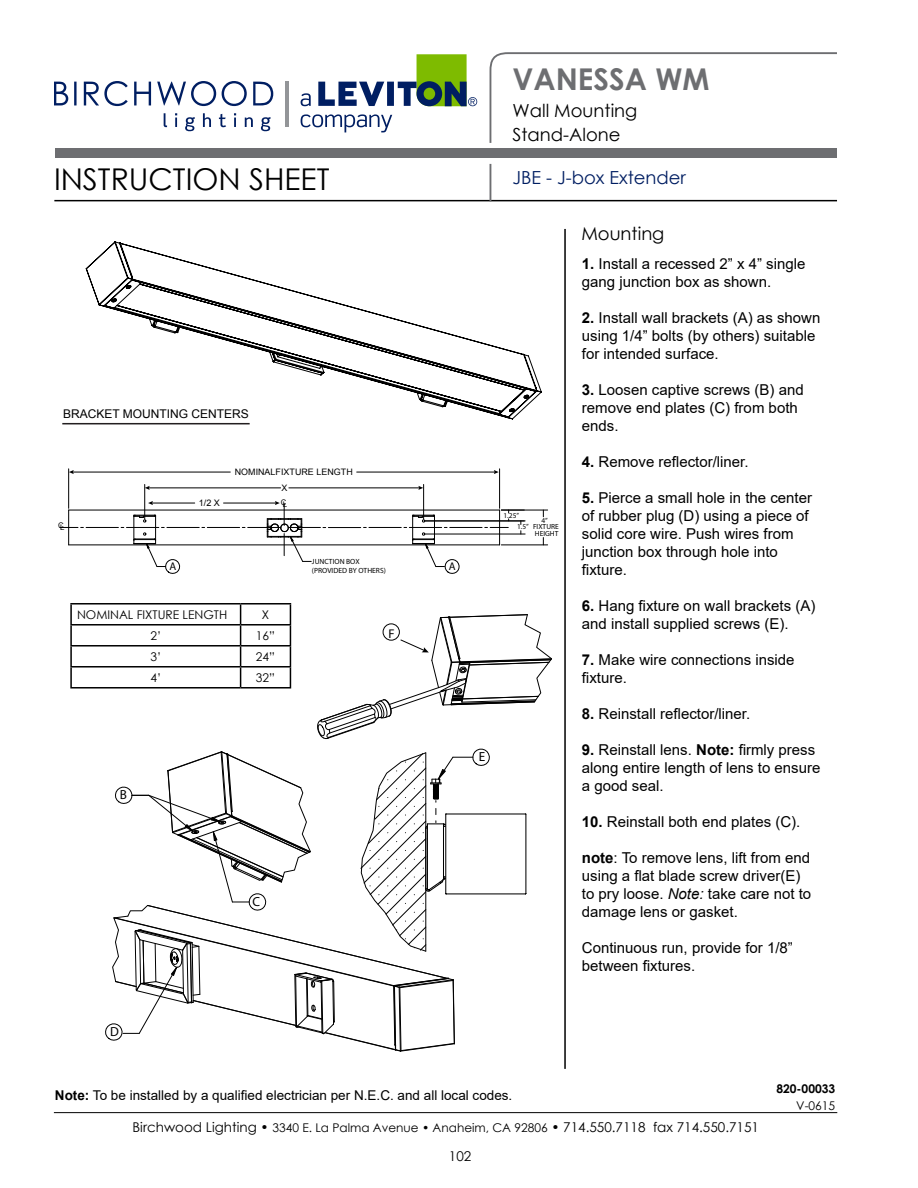
<style>
.page{position:relative;width:918px;height:1188px;background:#fff}
.page>*{position:absolute;margin:0;border:0;box-sizing:border-box;transform-origin:0 0}
.t1{font:30px "Century Gothic";color:#000}
.t2{font:700 30px "Century Gothic";color:#6d6e71}
.t3{font:18px/24px "Century Gothic";color:#000}
.t4{font:18px "Century Gothic";color:#001e62}
.t5{font:15px/18px "Arial";color:#000}
.t6{font:13.5px "Century Gothic";color:#000}
.t7{font:13.5px "Arial";color:#000}
.t8{font:13.2px "Myriad Pro";color:#000}
.t9{font:12.75px "Myriad Pro";color:#000}
.t10{font:12px "Century Gothic";color:#000}
.t11{font:12px "Arial";color:#000}
.t12{font:700 12px "Century Gothic";color:#000}
.t13{font:11.1px "Myriad Pro";color:#000}
.t14{font:9px "Arial";color:#000}
.t15{font:8.85px "Arial";letter-spacing:.005em;color:#000}
.t16{font:7.65px "Arial";color:#000}
.t17{font:7.5px/9px "Myriad Pro";color:#000}
.t18{font:7.35px/6.9px "Myriad Pro";color:#000;text-align:center}
.s1{font-weight:700}
.s2{font-style:italic}
.s3{font-size:12px}
</style>
<div class="page">
<hr style="left:54px;top:1112px;width:783px;height:1px;background:#000">
<svg style="left:301px;top:54px;width:176px;height:78px"></svg>
<hr style="left:285px;top:82px;width:3px;height:45px;background:#939598">
<svg style="left:54px;top:81px;width:219px;height:50px"></svg>
<div style="left:55px;top:148px;width:782px;height:9px;background:#6d6e71"></div>
<hr style="left:54px;top:200px;width:783px;height:1px;background:#000">
<svg style="left:489px;top:52px;width:348px;height:150px"></svg>
<hr style="left:446px;top:813px;width:79px;height:2px;background:#000">
<hr style="left:525px;top:814px;width:1px;height:80px;background:#000">
<hr style="left:446px;top:893px;width:79px;height:1px;background:#000">
<hr style="left:499px;top:510px;width:1px;height:35px;background:#000">
<hr style="left:68px;top:510px;width:1px;height:35px;background:#000">
<hr style="left:69px;top:545px;width:431px;height:1px;background:#000">
<hr style="left:69px;top:510px;width:431px;height:1px;background:#000">
<hr style="left:68px;top:469px;width:1px;height:39px;background:#000">
<hr style="left:499px;top:469px;width:1px;height:39px;background:#000">
<hr style="left:501px;top:510px;width:47px;height:1px;background:#000">
<hr style="left:501px;top:545px;width:47px;height:1px;background:#000">
<svg style="left:501px;top:510px;width:23px;height:3px"></svg>
<svg style="left:485px;top:527px;width:23px;height:1px"></svg>
<hr style="left:450px;top:527px;width:32px;height:1px;background:#000">
<hr style="left:369px;top:527px;width:32px;height:1px;background:#000">
<hr style="left:288px;top:527px;width:32px;height:1px;background:#000">
<hr style="left:248px;top:527px;width:32px;height:1px;background:#000">
<hr style="left:207px;top:527px;width:33px;height:1px;background:#000">
<hr style="left:167px;top:527px;width:32px;height:1px;background:#000">
<hr style="left:126px;top:527px;width:33px;height:1px;background:#000">
<hr style="left:86px;top:527px;width:32px;height:1px;background:#000">
<svg style="left:60px;top:527px;width:23px;height:1px"></svg>
<hr style="left:144px;top:484px;width:1px;height:35px;background:#000">
<hr style="left:423px;top:484px;width:1px;height:35px;background:#000">
<hr style="left:425px;top:521px;width:100px;height:1px;background:#000">
<hr style="left:425px;top:534px;width:100px;height:1px;background:#000">
<svg style="left:404px;top:515px;width:55px;height:59px"></svg>
<svg style="left:133px;top:515px;width:47px;height:59px"></svg>
<hr style="left:62px;top:423px;width:188px;height:1px;background:#231f20">
<svg style="left:85px;top:241px;width:457px;height:179px"></svg>
<svg style="left:105px;top:749px;width:385px;height:303px"></svg>
<hr style="left:328px;top:527px;width:33px;height:1px;background:#000">
<hr style="left:72px;top:472px;width:158px;height:1px;background:#000">
<svg style="left:69px;top:470px;width:5px;height:4px"></svg>
<hr style="left:357px;top:472px;width:138px;height:1px;background:#000">
<svg style="left:494px;top:470px;width:5px;height:4px"></svg>
<hr style="left:148px;top:488px;width:133px;height:1px;background:#000">
<svg style="left:145px;top:486px;width:5px;height:4px"></svg>
<hr style="left:289px;top:488px;width:131px;height:1px;background:#000">
<svg style="left:418px;top:486px;width:5px;height:4px"></svg>
<hr style="left:151px;top:503px;width:44px;height:1px;background:#000">
<svg style="left:148px;top:501px;width:5px;height:4px"></svg>
<hr style="left:224px;top:503px;width:52px;height:1px;background:#000">
<svg style="left:267px;top:501px;width:44px;height:61px"></svg>
<svg style="left:317px;top:614px;width:235px;height:125px"></svg>
<hr style="left:564px;top:229px;width:2px;height:840px;background:#000">
<hr style="left:70px;top:603px;width:171px;height:2px;background:#000">
<hr style="left:241px;top:603px;width:50px;height:2px;background:#000">
<hr style="left:70px;top:624px;width:171px;height:2px;background:#000">
<hr style="left:241px;top:624px;width:50px;height:2px;background:#000">
<hr style="left:70px;top:645px;width:171px;height:2px;background:#000">
<hr style="left:241px;top:645px;width:50px;height:2px;background:#000">
<hr style="left:70px;top:666px;width:171px;height:2px;background:#000">
<svg style="left:70px;top:605px;width:2px;height:82px"></svg>
<hr style="left:241px;top:666px;width:50px;height:2px;background:#000">
<svg style="left:240px;top:605px;width:1px;height:82px"></svg>
<svg style="left:290px;top:605px;width:1px;height:82px"></svg>
<hr style="left:70px;top:687px;width:171px;height:2px;background:#000">
<hr style="left:241px;top:687px;width:50px;height:2px;background:#000">
<h1 class="t1" style="left:54px;top:158px;width:277px">INSTRUCTION SHEET</h1>
<p class="t11" style="left:63px;top:406px;width:187px">BRACKET MOUNTING CENTERS</p>
<p class="t15" style="left:235px;top:467px;width:119px">NOMINALFIXTURE LENGTH</p>
<p class="t16" style="left:58px;top:521px;width:8px">CL</p>
<p class="t14" style="left:199px;top:497px;width:23px">1/2 X</p>
<p class="t15" style="left:282px;top:482px;width:7px">X</p>
<p class="t16" style="left:281px;top:498px;width:8px">CL</p>
<p class="t17" style="left:312px;top:557px;width:75px">JUNCTION BOX (PROVIDED BY OTHERS)</p>
<p class="t13" style="left:169px;top:559px;width:8px">A</p>
<p class="t13" style="left:449px;top:559px;width:8px">A</p>
<p class="t10" style="left:77px;top:606px;width:152px">NOMINAL FIXTURE LENGTH</p>
<p class="t10" style="left:262px;top:606px;width:9px">X</p>
<p class="t10" style="left:150px;top:627px;width:12px">2’</p>
<p class="t10" style="left:256px;top:627px;width:21px">16”</p>
<p class="t10" style="left:150px;top:648px;width:12px">3’</p>
<p class="t10" style="left:256px;top:648px;width:21px">24”</p>
<p class="t10" style="left:150px;top:669px;width:12px">4’</p>
<p class="t10" style="left:256px;top:669px;width:21px">32”</p>
<p class="t9" style="left:388px;top:626px;width:8px">F</p>
<p class="t8" style="left:120px;top:787px;width:9px">B</p>
<p class="t8" style="left:253px;top:894px;width:9px">C</p>
<p class="t8" style="left:110px;top:1024px;width:10px">D</p>
<p class="t8" style="left:479px;top:749px;width:8px">E</p>
<h1 class="t2" style="left:513px;top:56px;width:198px">VANESSA WM</h1>
<p class="t3" style="left:513px;top:98px;width:126px">Wall Mounting<br>Stand-Alone</p>
<p class="t4" style="left:513px;top:165px;width:175px">JBE - J-box Extender</p>
<p class="t18" style="left:503px;top:512px;width:17px">1.25”</p>
<p class="t18" style="left:533px;top:517px;width:27px">4”<br>FIXTURE</p>
<p class="t18" style="left:517px;top:523px;width:13px">1.5”</p>
<p class="t18" style="left:535px;top:530px;width:25px">HEIGHT</p>
<p class="t3" style="left:581px;top:221px;width:85px">Mounting</p>
<p class="t5" style="left:582px;top:255px;width:225px"><span class="s1">1.</span> Install a recessed 2” x 4” single gang junction box as shown.</p>
<p class="t5" style="left:582px;top:309px;width:240px"><span class="s1">2.</span> Install wall brackets (A) as shown using 1/4” bolts (by others) suitable for intended surface.</p>
<p class="t5" style="left:582px;top:381px;width:223px"><span class="s1">3.</span> Loosen captive screws (B) and remove end plates (C) from both ends.</p>
<p class="t5" style="left:582px;top:453px;width:168px"><span class="s1">4.</span> Remove reflector/liner.</p>
<p class="t5" style="left:582px;top:489px;width:232px"><span class="s1">5.</span> Pierce a small hole in the center of rubber plug (D) using a piece of solid core wire. Push wires from junction box through hole into fixture.</p>
<p class="t5" style="left:582px;top:597px;width:235px"><span class="s1">6.</span> Hang fixture on wall brackets (A) and install supplied screws (E).</p>
<p class="t5" style="left:582px;top:651px;width:214px"><span class="s1">7.</span> Make wire connections inside fixture.</p>
<p class="t5" style="left:582px;top:705px;width:170px"><span class="s1">8.</span> Reinstall reflector/liner.</p>
<p class="t5" style="left:582px;top:741px;width:240px"><span class="s1">9.</span> Reinstall lens. <span class="s1">Note:</span> firmly press along entire length of lens to ensure a good seal.</p>
<p class="t5" style="left:582px;top:813px;width:220px"><span class="s1">10.</span> Reinstall both end plates (C).</p>
<p class="t5" style="left:582px;top:849px;width:231px"><span class="s1">note</span>: To remove lens, lift from end using a flat blade screw driver(E) to pry loose. <span class="s2">Note:</span> take care not to damage lens or gasket.</p>
<p class="t5" style="left:582px;top:939px;width:212px">Continuous run, provide for 1/8” between fixtures.</p>
<p class="t7" style="left:55px;top:1086px;width:459px"><span class="s1">Note:</span> To be installed by a qualified electrician per N.E.C. and all local codes.</p>
<p class="t6" style="left:133px;top:1117px;width:628px">Birchwood Lighting • <span class="s3">3340 E. La Palma Avenue • Anaheim, CA 92806</span> • 714.550.7118 fax 714.550.7151</p>
<p class="t6" style="left:449px;top:1147px;width:24px">102</p>
<p class="t12" style="left:776px;top:1080px;width:60px">820-00033</p>
<p class="t10" style="left:796px;top:1097px;width:40px">V-0615</p>
</div>
